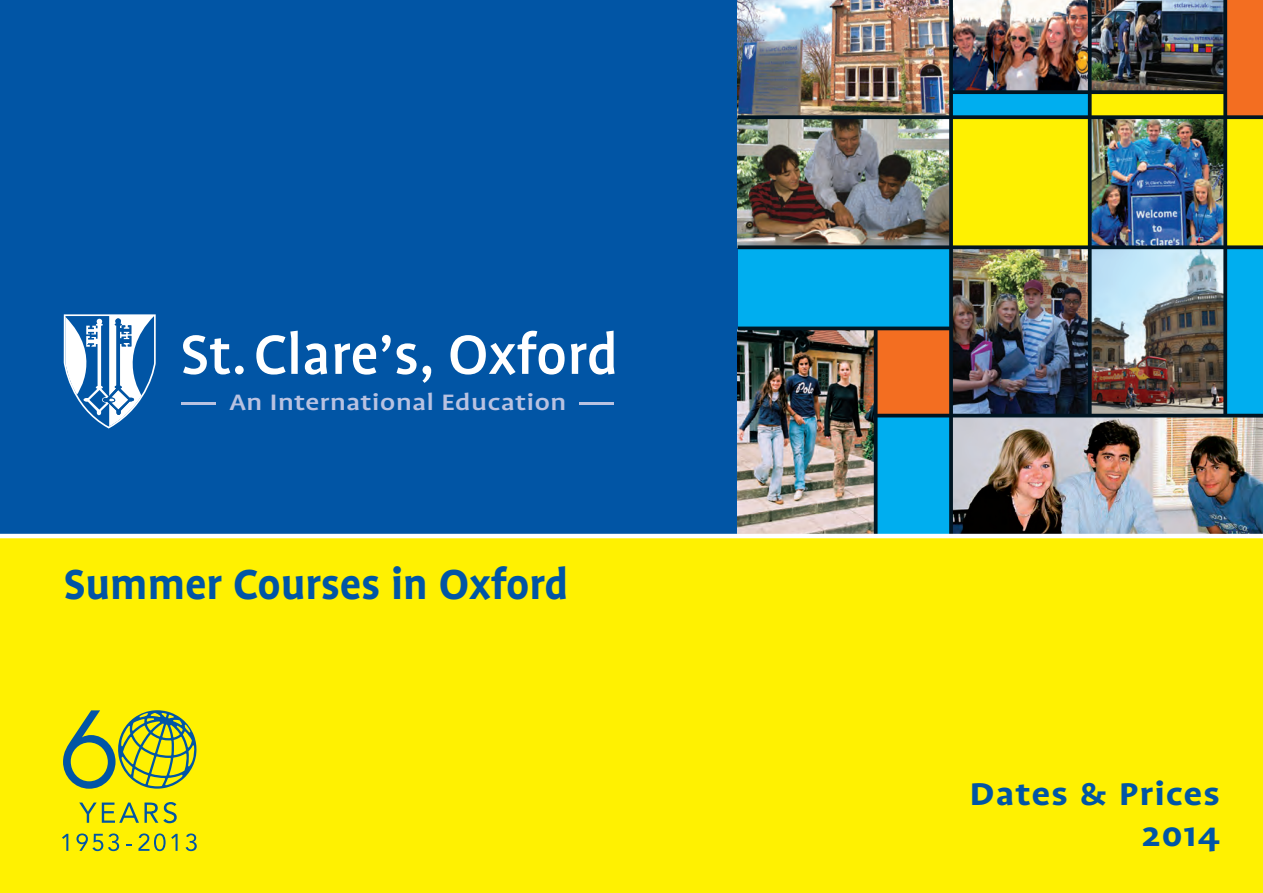
<style>
.page{position:relative;width:1263px;height:893px;background:#fff}
.page>*{position:absolute;margin:0;border:0;box-sizing:border-box;transform-origin:0 0}
.t1{font:500 63.15px "Profile";color:#fff}
.t2{font:700 48px "Profile";color:#0155a5}
.t3{font:700 36px/40.5px "Profile";letter-spacing:.025em;color:#0155a5;text-align:right;scale:1.15 1}
.t4{font:500 25.5px "Profile";color:#b9c2e1;scale:1.25 1}
.s1{font-size:30.15px}
</style>
<div class="page">
<div style="left:0;top:0;width:742px;height:536px;background:#0155a5"></div>
<div style="left:0;top:536px;width:1263px;height:357px;background:#fff101"></div>
<svg style="left:63px;top:314px;width:93px;height:115px"></svg>
<div style="left:1225px;top:0;width:38px;height:117px;background:#f36e21"></div>
<div style="left:738px;top:247px;width:213px;height:80px;background:#00aeef"></div>
<div style="left:1089px;top:93px;width:136px;height:25px;background:#fff101"></div>
<div style="left:951px;top:117px;width:139px;height:131px;background:#fff101"></div>
<div style="left:1225px;top:118px;width:38px;height:129px;background:#fff101"></div>
<div style="left:876px;top:329px;width:75px;height:87px;background:#f36e21"></div>
<div style="left:1226px;top:247px;width:37px;height:168px;background:#00aeef"></div>
<img style="left:738px;top:0;width:211px;height:245px">
<div style="left:877px;top:417px;width:74px;height:121px;background:#00aeef"></div>
<img style="left:1091px;top:249px;width:132px;height:165px">
<img style="left:953px;top:0;width:270px;height:90px">
<img style="left:953px;top:249px;width:135px;height:165px">
<img style="left:738px;top:330px;width:136px;height:204px">
<hr style="left:738px;top:327px;width:214px;height:3px;background:#001522">
<hr style="left:874px;top:327px;width:3px;height:210px;background:#001522">
<img style="left:953px;top:417px;width:310px;height:117px">
<hr style="left:876px;top:414px;width:387px;height:3px;background:#001522">
<img style="left:1091px;top:119px;width:132px;height:126px">
<svg style="left:1223px;top:0;width:4px;height:414px;background:#0b1f28"></svg>
<svg style="left:738px;top:245px;width:525px;height:4px;background:#122528"></svg>
<div style="left:952px;top:92px;width:137px;height:25px;background:#00aeef"></div>
<hr style="left:1088px;top:0;width:3px;height:416px;background:#001522">
<svg style="left:953px;top:90px;width:273px;height:4px"></svg>
<svg style="left:738px;top:115px;width:525px;height:4px;background:#0c2129"></svg>
<svg style="left:949px;top:0;width:4px;height:534px;background:#061c28"></svg>
<hr style="left:0;top:534px;width:1263px;height:4px;background:#fff">
<svg style="left:63px;top:710px;width:134px;height:79px"></svg>
<svg style="left:79px;top:802px;width:98px;height:21px"></svg>
<svg style="left:62px;top:834px;width:6px;height:17px"></svg>
<svg style="left:76px;top:833px;width:43px;height:18px"></svg>
<svg style="left:126px;top:844px;width:6px;height:2px"></svg>
<svg style="left:138px;top:833px;width:40px;height:18px"></svg>
<svg style="left:186px;top:833px;width:11px;height:18px"></svg>
<h1 class="t1" style="left:180px;top:331px;width:439px">St.Clare’s, Oxford</h1>
<p class="t4" style="left:180px;top:393px;width:349px"><span class="s1">—</span> An International Education <span class="s1">—</span></p>
<h2 class="t2" style="left:64px;top:566px;width:506px">Summer Courses in Oxford</h2>
<h3 class="t3" style="left:969px;top:776px;width:219px">Dates &amp; Prices<br>2014</h3>
</div>
